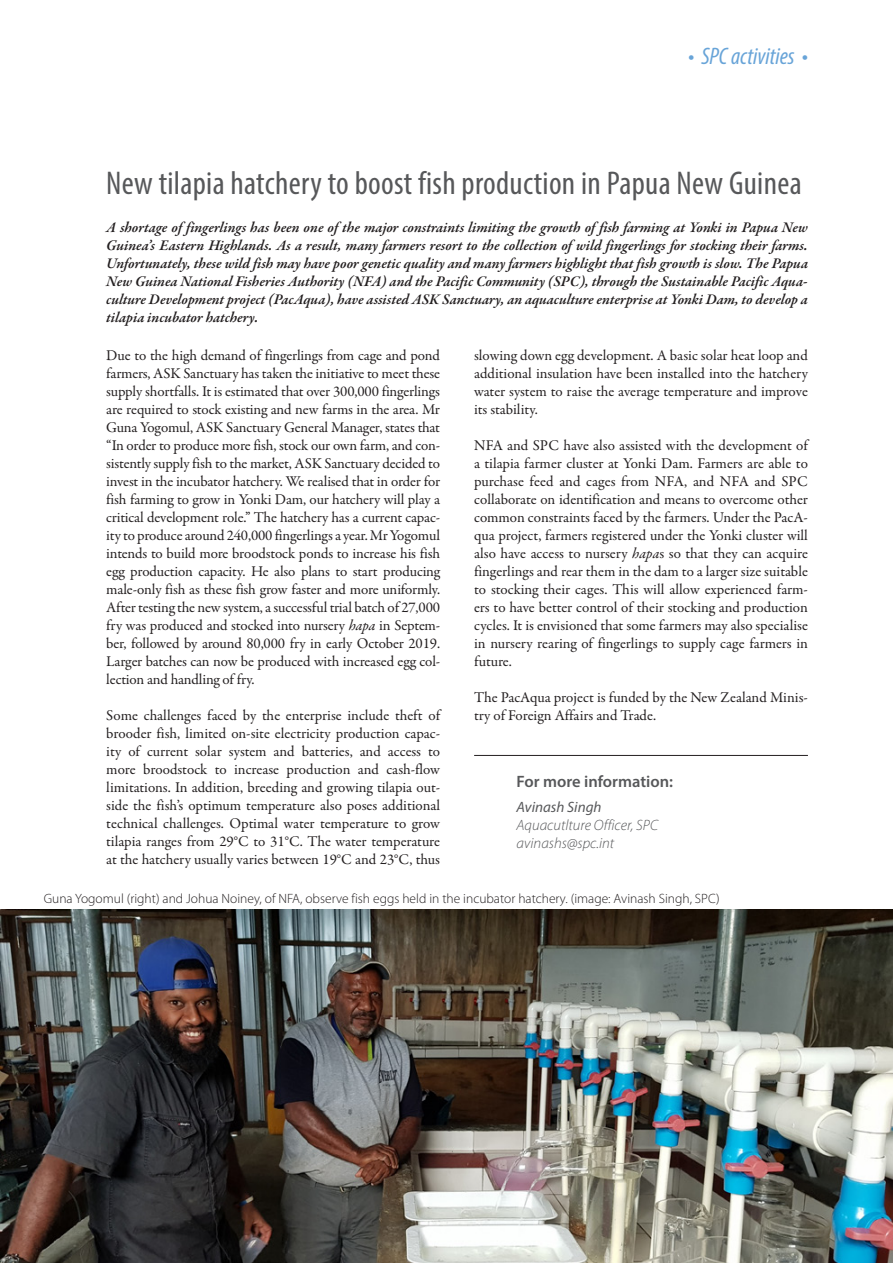
<style>
.page{position:relative;width:893px;height:1263px;background:#fff}
.page>*{position:absolute;margin:0;border:0;box-sizing:border-box;transform-origin:0 0}
.Title_article{font:condensed 33px "Myriad Pro";letter-spacing:.01em;color:#57585a}
.t1{font:italic condensed 24px "Myriad Pro";color:#68a4d8}
.for_more_information{font:600 16.5px "Myriad Pro";color:#57585a}
.t2{font:15px/18px "Garamond Premr Pro";letter-spacing:-.005em;color:#231f20;text-align:justify}
.intro{font:italic 600 15px/18px "Garamond Premr Pro";color:#231f20;text-align:justify}
.for_more_info_email{font:italic 300 15px "Myriad Pro";color:#57585a}
.For_more_info_name{font:italic 15px "Myriad Pro";color:#57585a}
.caption_Figure{font:300 13.5px "Myriad Pro";color:#231f20}
.s1{font-style:italic}
</style>
<div class="page">
<hr style="left:474px;top:755px;width:334px;height:1px;background:#231f20">
<img style="left:0;top:909px;width:893px;height:354px">
<h2 class="t1" style="left:688px;top:41px;width:121px">• SPC activities •</h2>
<p class="Title_article" style="left:106px;top:164px;width:697px">New tilapia hatchery to boost fish production in Papua New Guinea</p>
<p class="intro" style="left:106px;top:219px;width:703px">A shortage of fingerlings has been one of the major constraints limiting the growth of fish farming at Yonki in Papua New Guinea’s Eastern Highlands. As a result, many farmers resort to the collection of wild fingerlings for stocking their farms.<br>Unfortunately, these wild fish may have poor genetic quality and many farmers highlight that fish growth is slow. The Papua New Guinea National Fisheries Authority (NFA) and the Pacific Community (SPC), through the Sustainable Pacific Aqua&shy;culture Development project (PacAqua), have assisted ASK Sanctuary, an aquaculture enterprise at Yonki Dam, to develop a tilapia incubator hatchery.</p>
<p class="t2" style="left:106px;top:346px;width:335px">Due to the high demand of fingerlings from cage and pond farmers, ASK Sanctuary has taken the initiative to meet these supply shortfalls. It is estimated that over 300,000 fingerlings are required to stock existing and new farms in the area. Mr Guna Yogomul, ASK Sanctuary General Manager, states that “In order to produce more fish, stock our own farm, and con&shy;sistently supply fish to the market, ASK Sanctuary decided to invest in the incubator hatchery. We realised that in order for fish farming to grow in Yonki Dam, our hatchery will play a critical development role.” The hatchery has a current capac&shy;ity to produce around 240,000 fingerlings a year. Mr Yogomul intends to build more broodstock ponds to increase his fish egg production capacity. He also plans to start producing male-only fish as these fish grow faster and more uniformly.<br>After testing the new system, a successful trial batch of 27,000 fry was produced and stocked into nursery <span class="s1">hapa</span> in Septem&shy;ber, followed by around 80,000 fry in early October 2019.<br>Larger batches can now be produced with increased egg col&shy;lection and handling of fry.</p>
<p class="t2" style="left:106px;top:706px;width:335px">Some challenges faced by the enterprise include theft of brooder fish, limited on-site electricity production capac&shy;ity of current solar system and batteries, and access to more broodstock to increase production and cash-flow limitations. In addition, breeding and growing tilapia out&shy;side the fish’s optimum temperature also poses additional technical challenges. Optimal water temperature to grow tilapia ranges from 29°C to 31°C. The water temperature at the hatchery usually varies between 19°C and 23°C, thus</p>
<p class="t2" style="left:474px;top:346px;width:335px">slowing down egg development. A basic solar heat loop and additional insulation have been installed into the hatchery water system to raise the average temperature and improve its stability.</p>
<p class="t2" style="left:474px;top:436px;width:335px">NFA and SPC have also assisted with the development of a tilapia farmer cluster at Yonki Dam. Farmers are able to purchase feed and cages from NFA, and NFA and SPC collaborate on identification and means to overcome other common constraints faced by the farmers. Under the PacA&shy;qua project, farmers registered under the Yonki cluster will also have access to nursery <span class="s1">hapa</span>s so that they can acquire fingerlings and rear them in the dam to a larger size suitable to stocking their cages. This will allow experienced farm&shy;ers to have better control of their stocking and production cycles. It is envisioned that some farmers may also specialise in nursery rearing of fingerlings to supply cage farmers in future.</p>
<p class="t2" style="left:474px;top:688px;width:335px">The PacAqua project is funded by the New Zealand Minis&shy;try of Foreign Affairs and Trade.</p>
<p class="for_more_information" style="left:517px;top:771px;width:158px">For more information:</p>
<p class="For_more_info_name" style="left:517px;top:798px;width:86px">Avinash Singh</p>
<p class="for_more_info_email" style="left:517px;top:816px;width:143px">Aquacutlture Officer, SPC</p>
<p class="for_more_info_email" style="left:517px;top:834px;width:99px">avinashs@spc.int</p>
<p class="caption_Figure" style="left:44px;top:890px;width:677px">Guna Yogomul (right) and Johua Noiney, of NFA, observe fish eggs held in the incubator hatchery. (image: Avinash Singh, SPC)</p>
</div>
